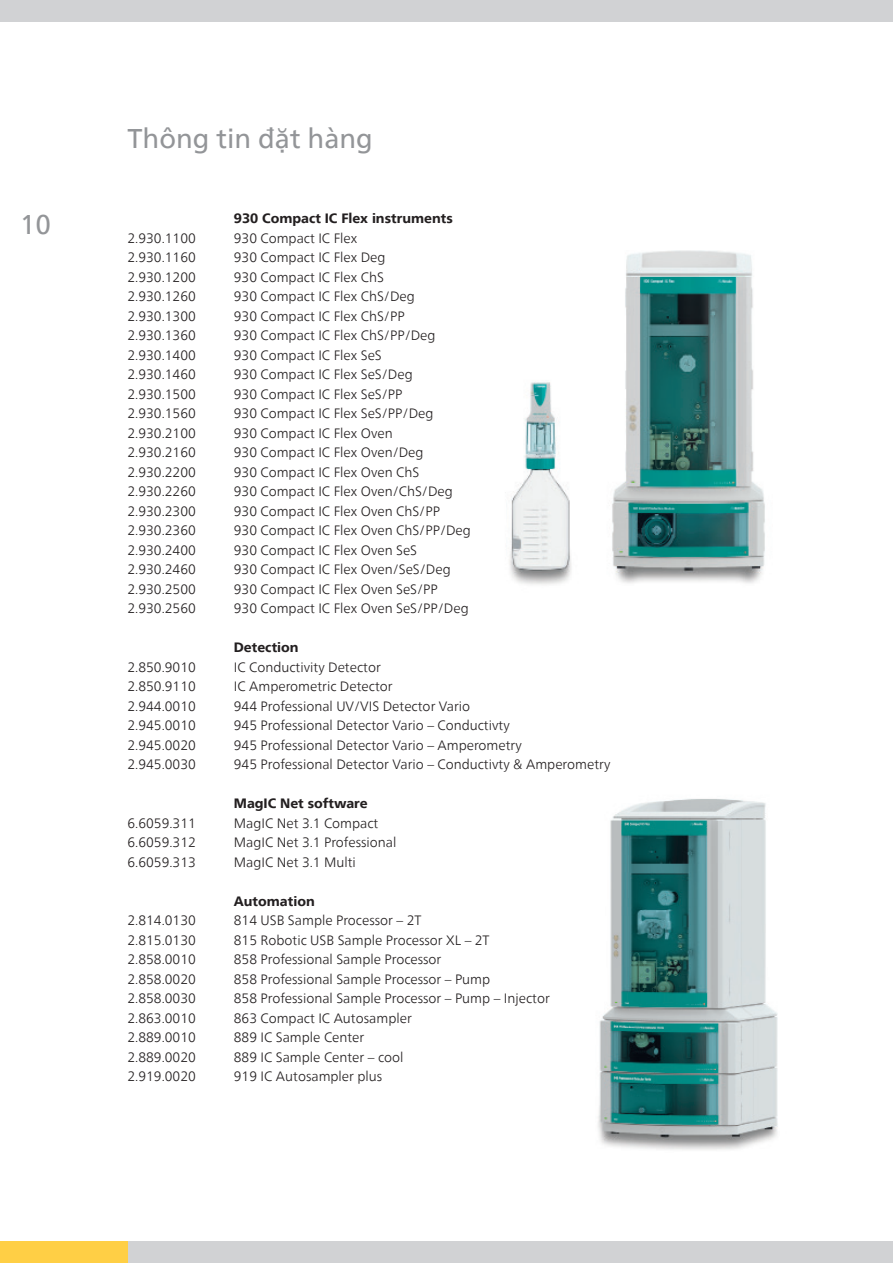
<style>
.page{position:relative;width:893px;height:1263px;background:#fff}
.page>*{position:absolute;margin:0;border:0;box-sizing:border-box;transform-origin:0 0}
.Lead{font:27px "Neue Frutiger World";color:#939598}
.Pagina{font:27px "Neue Frutiger World";color:#939598}
.Lauftext{font:300 13.5px "Neue Frutiger World";color:#231f20}
.Auszeichnungen{font:800 13.5px "Neue Frutiger World";color:#231f20}
</style>
<div class="page">
<img style="left:598px;top:799px;width:180px;height:351px">
<img style="left:509px;top:250px;width:256px;height:335px">
<div style="left:0;top:0;width:893px;height:21px;background:#d1d2d4"></div>
<div style="left:0;top:1242px;width:893px;height:21px;background:#d1d2d4"></div>
<div style="left:0;top:1242px;width:128px;height:21px;background:#ffcf45"></div>
<p class="Pagina" style="left:20px;top:203px;width:33px">10</p>
<p class="Lead" style="left:128px;top:118px;width:247px">Thông tin đặt hàng</p>
<p class="Auszeichnungen" style="left:234px;top:210px;width:220px">930 Compact IC Flex instruments</p>
<p class="Lauftext" style="left:128px;top:227px;width:70px">2.930.1100</p>
<p class="Lauftext" style="left:234px;top:227px;width:125px">930 Compact IC Flex</p>
<p class="Lauftext" style="left:128px;top:247px;width:70px">2.930.1160</p>
<p class="Lauftext" style="left:234px;top:247px;width:153px">930 Compact IC Flex Deg</p>
<p class="Lauftext" style="left:128px;top:266px;width:70px">2.930.1200</p>
<p class="Lauftext" style="left:234px;top:266px;width:152px">930 Compact IC Flex ChS</p>
<p class="Lauftext" style="left:128px;top:286px;width:70px">2.930.1260</p>
<p class="Lauftext" style="left:234px;top:286px;width:182px">930 Compact IC Flex ChS/Deg</p>
<p class="Lauftext" style="left:128px;top:305px;width:70px">2.930.1300</p>
<p class="Lauftext" style="left:234px;top:305px;width:172px">930 Compact IC Flex ChS/PP</p>
<p class="Lauftext" style="left:128px;top:325px;width:70px">2.930.1360</p>
<p class="Lauftext" style="left:234px;top:325px;width:203px">930 Compact IC Flex ChS/PP/Deg</p>
<p class="Lauftext" style="left:128px;top:344px;width:70px">2.930.1400</p>
<p class="Lauftext" style="left:234px;top:344px;width:149px">930 Compact IC Flex SeS</p>
<p class="Lauftext" style="left:128px;top:364px;width:70px">2.930.1460</p>
<p class="Lauftext" style="left:234px;top:364px;width:180px">930 Compact IC Flex SeS/Deg</p>
<p class="Lauftext" style="left:128px;top:383px;width:70px">2.930.1500</p>
<p class="Lauftext" style="left:234px;top:383px;width:170px">930 Compact IC Flex SeS/PP</p>
<p class="Lauftext" style="left:128px;top:403px;width:70px">2.930.1560</p>
<p class="Lauftext" style="left:234px;top:403px;width:201px">930 Compact IC Flex SeS/PP/Deg</p>
<p class="Lauftext" style="left:128px;top:422px;width:70px">2.930.2100</p>
<p class="Lauftext" style="left:234px;top:422px;width:160px">930 Compact IC Flex Oven</p>
<p class="Lauftext" style="left:128px;top:442px;width:70px">2.930.2160</p>
<p class="Lauftext" style="left:234px;top:442px;width:191px">930 Compact IC Flex Oven/Deg</p>
<p class="Lauftext" style="left:128px;top:461px;width:70px">2.930.2200</p>
<p class="Lauftext" style="left:234px;top:461px;width:187px">930 Compact IC Flex Oven ChS</p>
<p class="Lauftext" style="left:128px;top:481px;width:70px">2.930.2260</p>
<p class="Lauftext" style="left:234px;top:481px;width:220px">930 Compact IC Flex Oven/ChS/Deg</p>
<p class="Lauftext" style="left:128px;top:500px;width:70px">2.930.2300</p>
<p class="Lauftext" style="left:234px;top:500px;width:208px">930 Compact IC Flex Oven ChS/PP</p>
<p class="Lauftext" style="left:128px;top:520px;width:70px">2.930.2360</p>
<p class="Lauftext" style="left:234px;top:520px;width:239px">930 Compact IC Flex Oven ChS/PP/Deg</p>
<p class="Lauftext" style="left:128px;top:539px;width:70px">2.930.2400</p>
<p class="Lauftext" style="left:234px;top:539px;width:185px">930 Compact IC Flex Oven SeS</p>
<p class="Lauftext" style="left:128px;top:559px;width:70px">2.930.2460</p>
<p class="Lauftext" style="left:234px;top:559px;width:218px">930 Compact IC Flex Oven/SeS/Deg</p>
<p class="Lauftext" style="left:128px;top:578px;width:70px">2.930.2500</p>
<p class="Lauftext" style="left:234px;top:578px;width:205px">930 Compact IC Flex Oven SeS/PP</p>
<p class="Lauftext" style="left:128px;top:598px;width:70px">2.930.2560</p>
<p class="Lauftext" style="left:234px;top:598px;width:236px">930 Compact IC Flex Oven SeS/PP/Deg</p>
<p class="Auszeichnungen" style="left:234px;top:639px;width:66px">Detection</p>
<p class="Lauftext" style="left:128px;top:656px;width:70px">2.850.9010</p>
<p class="Lauftext" style="left:234px;top:656px;width:148px">IC Conductivity Detector</p>
<p class="Lauftext" style="left:128px;top:676px;width:70px">2.850.9110</p>
<p class="Lauftext" style="left:234px;top:676px;width:160px">IC Amperometric Detector</p>
<p class="Lauftext" style="left:128px;top:695px;width:70px">2.944.0010</p>
<p class="Lauftext" style="left:234px;top:695px;width:238px">944 Professional UV/VIS Detector Vario</p>
<p class="Lauftext" style="left:128px;top:715px;width:70px">2.945.0010</p>
<p class="Lauftext" style="left:234px;top:715px;width:277px">945 Professional Detector Vario – Conductivty</p>
<p class="Lauftext" style="left:128px;top:734px;width:70px">2.945.0020</p>
<p class="Lauftext" style="left:234px;top:734px;width:289px">945 Professional Detector Vario – Amperometry</p>
<p class="Lauftext" style="left:128px;top:754px;width:70px">2.945.0030</p>
<p class="Lauftext" style="left:234px;top:754px;width:378px">945 Professional Detector Vario – Conductivty &amp; Amperometry</p>
<p class="Auszeichnungen" style="left:234px;top:795px;width:135px">MagIC Net software</p>
<p class="Lauftext" style="left:128px;top:812px;width:70px">6.6059.311</p>
<p class="Lauftext" style="left:234px;top:812px;width:146px">MagIC Net 3.1 Compact</p>
<p class="Lauftext" style="left:128px;top:832px;width:70px">6.6059.312</p>
<p class="Lauftext" style="left:234px;top:832px;width:164px">MagIC Net 3.1 Professional</p>
<p class="Lauftext" style="left:128px;top:851px;width:70px">6.6059.313</p>
<p class="Lauftext" style="left:234px;top:851px;width:124px">MagIC Net 3.1 Multi</p>
<p class="Auszeichnungen" style="left:234px;top:893px;width:82px">Automation</p>
<p class="Lauftext" style="left:128px;top:910px;width:70px">2.814.0130</p>
<p class="Lauftext" style="left:234px;top:910px;width:189px">814 USB Sample Processor – 2T</p>
<p class="Lauftext" style="left:128px;top:929px;width:70px">2.815.0130</p>
<p class="Lauftext" style="left:234px;top:929px;width:257px">815 Robotic USB Sample Processor XL – 2T</p>
<p class="Lauftext" style="left:128px;top:949px;width:70px">2.858.0010</p>
<p class="Lauftext" style="left:234px;top:949px;width:209px">858 Professional Sample Processor</p>
<p class="Lauftext" style="left:128px;top:968px;width:70px">2.858.0020</p>
<p class="Lauftext" style="left:234px;top:968px;width:258px">858 Professional Sample Processor – Pump</p>
<p class="Lauftext" style="left:128px;top:988px;width:70px">2.858.0030</p>
<p class="Lauftext" style="left:234px;top:988px;width:317px">858 Professional Sample Processor – Pump – Injector</p>
<p class="Lauftext" style="left:128px;top:1007px;width:70px">2.863.0010</p>
<p class="Lauftext" style="left:234px;top:1007px;width:179px">863 Compact IC Autosampler</p>
<p class="Lauftext" style="left:128px;top:1027px;width:70px">2.889.0010</p>
<p class="Lauftext" style="left:234px;top:1027px;width:132px">889 IC Sample Center</p>
<p class="Lauftext" style="left:128px;top:1046px;width:70px">2.889.0020</p>
<p class="Lauftext" style="left:234px;top:1046px;width:171px">889 IC Sample Center – cool</p>
<p class="Lauftext" style="left:128px;top:1066px;width:70px">2.919.0020</p>
<p class="Lauftext" style="left:234px;top:1066px;width:150px">919 IC Autosampler plus</p>
</div>
